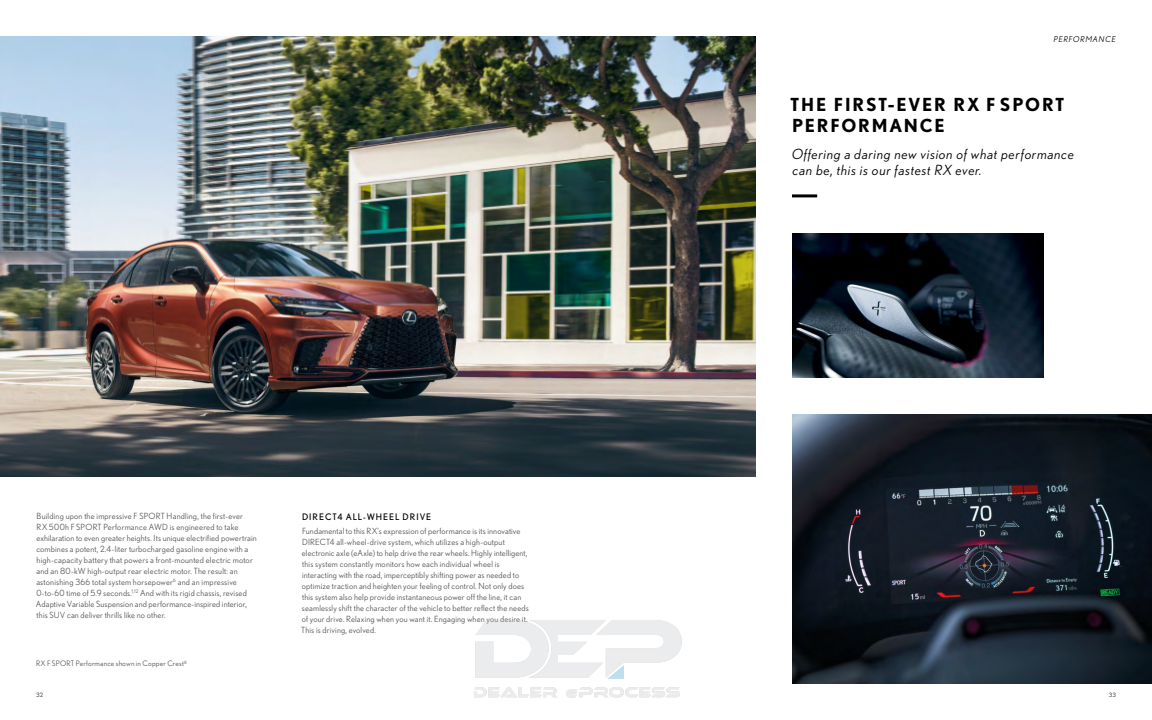
<style>
.page{position:relative;width:1152px;height:720px;background:#fff}
.page>*{position:absolute;margin:0;border:0;box-sizing:border-box;transform-origin:0 0}
.Medium_Subhead__Ital{font:700 18px "Nobel";letter-spacing:.1em;color:#000}
.Medium_Subhead_2__It{font:italic 14px/16px "Nobel";letter-spacing:.05em;color:#000}
.small_headlines{font:9px "Nobel";letter-spacing:.11em;color:#000}
.small_headlines-2{font:8.5px/11px "Nobel";letter-spacing:.015em;color:#58595b}
.Body_Copy_80K{font:8.5px/11px "Nobel";letter-spacing:.02em;color:#58595b}
.Section_Head{font:italic 8px "Nobel";letter-spacing:.1em;color:#000}
.Cutline{font:7.5px "Nobel";letter-spacing:.025em;color:#58595b}
.t1{font:6px "Nobel";color:#58595b}
</style>
<div class="page">
<img style="left:0;top:36px;width:756px;height:441px">
<img style="left:792px;top:414px;width:360px;height:270px">
<img style="left:792px;top:233px;width:252px;height:145px">
<hr style="left:792px;top:194px;width:25px;height:3px;background:#000">
<p class="Section_Head" style="left:1054px;top:34px;width:64px">PERFORMANCE</p>
<p class="Body_Copy_80K" style="left:36px;top:511px;width:222px">Building upon the impressive F SPORT Handling, the first-ever<br>RX 500h F SPORT Performance AWD is engineered to take exhilaration to even greater heights. Its unique electrified powertrain combines a potent, 2.4-liter turbocharged gasoline engine with a high-capacity battery that powers a front-mounted electric motor and an 80-kW high-output rear electric motor. The result: an astonishing 366 total system horsepower<sup>6</sup> and an impressive 0-to-60 time of 5.9 seconds.<sup>1,12</sup> And with its rigid chassis, revised Adaptive Variable Suspension and performance-inspired interior, this SUV can deliver thrills like no other.</p>
<p class="small_headlines" style="left:302px;top:511px;width:131px">DIRECT4 ALL-WHEEL DRIVE</p>
<p class="small_headlines-2" style="left:301px;top:526px;width:229px">Fundamental to this RX’s expression of performance is its innovative DIRECT4 all-wheel-drive system, which utilizes a high-output electronic axle (eAxle) to help drive the rear wheels. Highly intelligent, this system constantly monitors how each individual wheel is interacting with the road, imperceptibly shifting power as needed to optimize traction and heighten your feeling of control. Not only does this system also help provide instantaneous power off the line, it can seamlessly shift the character of the vehicle to better reflect the needs of your drive. Relaxing when you want it. Engaging when you desire it.<br>This is driving, evolved.</p>
<p class="Cutline" style="left:36px;top:659px;width:152px">RX F SPORT Performance shown in Copper Crest<sup>8</sup></p>
<p class="Medium_Subhead__Ital" style="left:790px;top:94px;width:276px">THE FIRST-EVER RX F SPORT</p>
<p class="Medium_Subhead__Ital" style="left:792px;top:115px;width:154px">PERFORMANCE</p>
<p class="Medium_Subhead_2__It" style="left:792px;top:146px;width:284px">Offering a daring new vision of what performance can be, this is our fastest RX ever.</p>
<p class="t1" style="left:36px;top:692px;width:9px">32</p>
<p class="t1" style="left:1109px;top:692px;width:9px">33</p>
</div>
